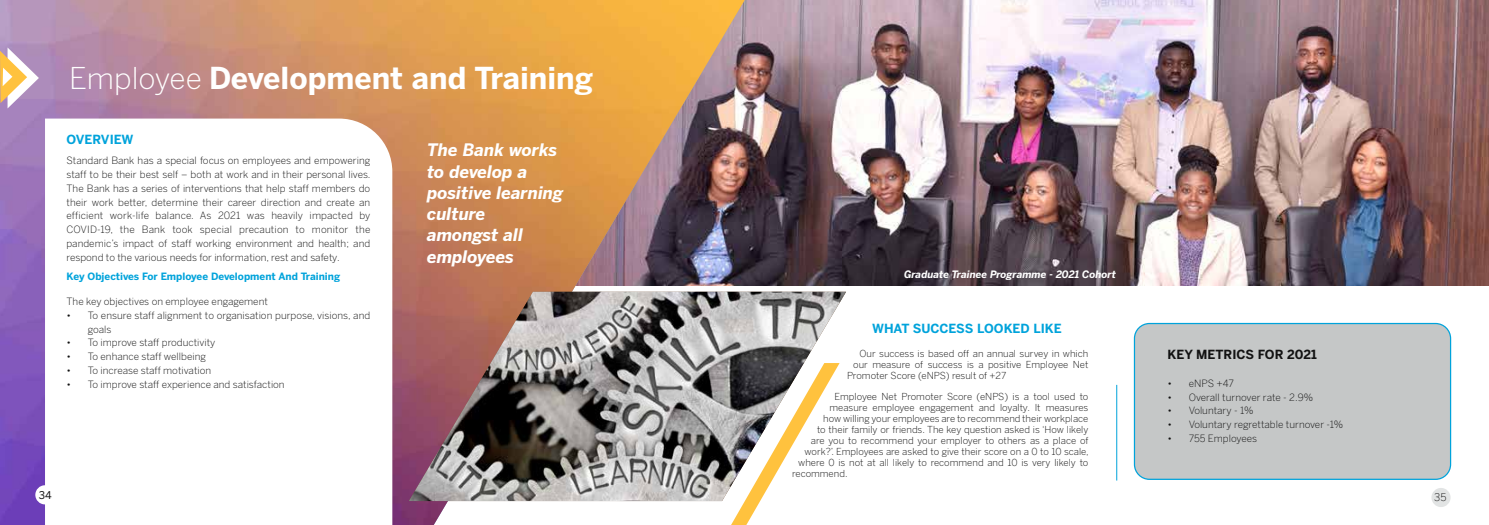
<style>
.page{position:relative;width:1489px;height:525px;background:#fff}
.page>*{position:absolute;margin:0;border:0;box-sizing:border-box;transform-origin:0 0}
.t1{font:700 30px "Benton Sans";color:#fff}
.t2{font:italic 700 16.88px/21.2px "Benton Sans";color:#fff}
.t3{font:700 12.5px "Benton Sans";color:#00a3db}
.t4{font:700 12.5px "Benton Sans";color:#121212}
.t5{font:10.62px "Benton Sans";color:#121212}
.t6{font:300 10.62px "Benton Sans";color:#121212}
.t7{font:300 10px/13.8px "Benton Sans";color:#121212;text-align:justify}
.t8{font:700 10px "Benton Sans";color:#00a3db}
.t9{font:italic 700 10px "Benton Sans";color:#fff}
.t10{font:300 9.62px "Benton Sans";color:#121212}
.s1{font-weight:300}
</style>
<div class="page">
<div style="left:1431px;top:487px;width:19px;height:20px;background:#e2e4e4;border-radius:50%"></div>
<div style="left:1134px;top:323px;width:316px;height:156px;background:#c5c7c7;border-radius:15px"></div>
<div style="left:1133px;top:323px;width:317px;height:156px;border:1px solid #00a3db;border-radius:15px"></div>
<img style="left:744px;top:0;width:744px;height:285px">
<img style="left:0;top:0;width:744px;height:524px">
<svg style="left:45px;top:118px;width:347px;height:406px"></svg>
<div style="left:35px;top:485px;width:19px;height:19px;background:#fff;border-radius:50%"></div>
<img style="left:409px;top:291px;width:437px;height:209px">
<svg style="left:731px;top:363px;width:108px;height:161px"></svg>
<svg style="left:0;top:47px;width:39px;height:61px"></svg>
<hr style="left:1116px;top:384px;width:1px;height:96px;background:#00a3db">
<h1 class="t1" style="left:69px;top:59px;width:525px"><span class="s1">Employee</span> Development and Training</h1>
<p class="t3" style="left:67px;top:132px;width:69px">OVERVIEW</p>
<p class="t7" style="left:67px;top:154px;width:305px">Standard Bank has a special focus on employees and empowering staff to be their best self – both at work and in their personal lives.<br>The Bank has a series of interventions that help staff members do their work better, determine their career direction and create an efficient work-life balance. As 2021 was heavily impacted by COVID-19, the Bank took special precaution to monitor the pandemic’s impact of staff working environment and health; and respond to the various needs for information, rest and safety.</p>
<p class="t8" style="left:67px;top:270px;width:275px">Key Objectives For Employee Development And Training</p>
<p class="t7" style="left:67px;top:294px;width:203px">The key objectives on employee engagement</p>
<p class="t7" style="left:88px;top:308px;width:284px;text-indent:-21px">• To ensure staff alignment to organisation purpose, visions, and goals</p>
<p class="t7" style="left:67px;top:336px;width:150px">• To improve staff productivity</p>
<p class="t7" style="left:67px;top:349px;width:141px">• To enhance staff wellbeing</p>
<p class="t7" style="left:67px;top:363px;width:146px">• To increase staff motivation</p>
<p class="t7" style="left:67px;top:377px;width:220px">• To improve staff experience and satisfaction</p>
<h2 class="t2" style="left:427px;top:140px;width:138px">The Bank works to develop a positive learning culture<br>amongst all employees</h2>
<p class="t9" style="left:904px;top:267px;width:213px">Graduate Trainee Programme - 2021 Cohort</p>
<p class="t3" style="left:872px;top:321px;width:191px">WHAT SUCCESS LOOKED LIKE</p>
<p class="t10" style="left:859px;top:347px;width:230px">Our success is based off an annual survey in which</p>
<p class="t10" style="left:853px;top:358px;width:237px">our measure of success is a positive Employee Net</p>
<p class="t10" style="left:847px;top:369px;width:161px">Promoter Score (eNPS) result of +27</p>
<p class="t10" style="left:834px;top:391px;width:255px">Employee Net Promoter Score (eNPS) is a tool used to</p>
<p class="t10" style="left:829px;top:402px;width:260px">measure employee engagement and loyalty. It measures</p>
<p class="t10" style="left:823px;top:412px;width:266px">how willing your employees are to recommend their workplace</p>
<p class="t10" style="left:817px;top:423px;width:273px">to their family or friends. The key question asked is ‘How likely</p>
<p class="t10" style="left:810px;top:434px;width:279px">are you to recommend your employer to others as a place of</p>
<p class="t10" style="left:804px;top:445px;width:286px">work?’. Employees are asked to give their score on a 0 to 10 scale,</p>
<p class="t10" style="left:798px;top:456px;width:291px">where 0 is not at all likely to recommend and 10 is very likely to</p>
<p class="t10" style="left:792px;top:467px;width:57px">recommend.</p>
<p class="t4" style="left:1167px;top:346px;width:151px">KEY METRICS FOR 2021</p>
<p class="t7" style="left:1167px;top:376px;width:68px">• eNPS +47</p>
<p class="t7" style="left:1167px;top:390px;width:147px">• Overall turnover rate - 2.9%</p>
<p class="t7" style="left:1167px;top:403px;width:87px">• Voluntary - 1%</p>
<p class="t7" style="left:1167px;top:417px;width:177px">• Voluntary regrettable turnover -1%</p>
<p class="t7" style="left:1167px;top:431px;width:91px">• 755 Employees</p>
<p class="t5" style="left:39px;top:488px;width:18px">34<span class="s1">34</span></p>
<p class="t6" style="left:1434px;top:490px;width:14px">35</p>
</div>
